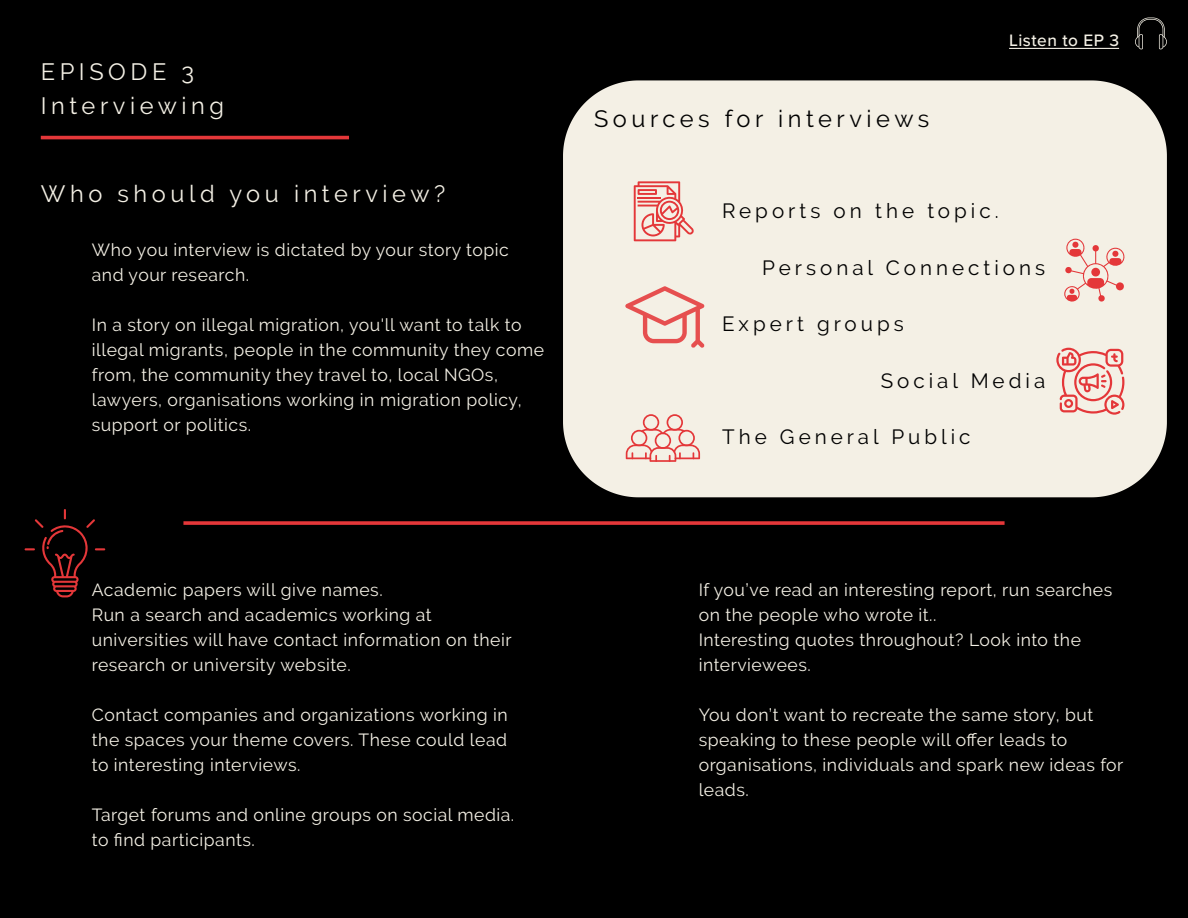
<style>
.page{position:relative;width:1188px;height:918px;background:#000}
.page>*{position:absolute;margin:0;border:0;box-sizing:border-box;transform-origin:0 0}
.t1{font:23.55px/33.5px "Raleway";letter-spacing:.195em;color:#f4f0e5}
.t2{font:23.55px "Raleway";letter-spacing:.195em;color:#000}
.t3{font:20.55px "Raleway";letter-spacing:.195em;color:#000}
.t4{font:17.55px/25px "Raleway";letter-spacing:.03em;color:#f4f0e5}
.t5{font:500 17.25px "Proxima Nova";letter-spacing:.03em;color:#f4f0e5}
</style>
<div class="page">
<hr style="left:41px;top:136px;width:308px;height:3px;background:#e43739">
<div style="left:563px;top:80px;width:604px;height:417px;background:#f4f0e5"></div>
<svg style="left:634px;top:181px;width:60px;height:60px;background:#eeb1ab"></svg>
<hr style="left:638px;top:197px;width:23px;height:2px;background:#e43739">
<svg style="left:1063px;top:239px;width:65px;height:63px;background:#f0c6be"></svg>
<svg style="left:625px;top:286px;width:80px;height:62px;background:#f0c7be"></svg>
<svg style="left:1056px;top:348px;width:68px;height:67px;background:#eeb6af"></svg>
<svg style="left:626px;top:414px;width:74px;height:48px;background:#f0c7bf"></svg>
<svg style="left:25px;top:509px;width:80px;height:88px"></svg>
<svg style="left:183px;top:521px;width:822px;height:4px;background:#cd3133"></svg>
<hr style="left:1009px;top:48px;width:110px;height:1px;background:#f4f0e5">
<svg style="left:1135px;top:18px;width:32px;height:31px"></svg>
<h1 class="t1" style="left:41px;top:55px;width:185px">EPISODE 3<br>Interviewing</h1>
<h1 class="t1" style="left:41px;top:176px;width:406px">Who should you interview?</h1>
<p class="t4" style="left:92px;top:238px;width:418px">Who you interview is dictated by your story topic and your research.</p>
<p class="t4" style="left:92px;top:313px;width:454px">In a story on illegal migration, you'll want to talk to illegal migrants, people in the community they come from, the community they travel to, local NGOs, lawyers, organisations working in migration policy, support or politics.</p>
<h1 class="t2" style="left:594px;top:105px;width:337px">Sources for interviews</h1>
<p class="t5" style="left:1009px;top:27px;width:111px">Listen to EP 3</p>
<p class="t3" style="left:722px;top:199px;width:278px">Reports on the topic.</p>
<p class="t3" style="left:762px;top:255px;width:284px">Personal Connections</p>
<p class="t3" style="left:722px;top:312px;width:183px">Expert groups</p>
<p class="t3" style="left:881px;top:368px;width:166px">Social Media</p>
<p class="t3" style="left:722px;top:425px;width:250px">The General Public</p>
<p class="t4" style="left:92px;top:577px;width:421px">Academic papers will give names.<br>Run a search and academics working at universities will have contact information on their research or university website.</p>
<p class="t4" style="left:92px;top:702px;width:417px;text-align:justify">Contact companies and organizations working in the spaces your theme covers. These could lead to interesting interviews.</p>
<p class="t4" style="left:92px;top:802px;width:424px">Target forums and online groups on social media. to find participants.</p>
<p class="t4" style="left:699px;top:577px;width:415px">If you’ve read an interesting report, run searches on the people who wrote it..<br>Interesting quotes throughout? Look into the interviewees.</p>
<p class="t4" style="left:699px;top:702px;width:426px">You don’t want to recreate the same story, but speaking to these people will offer leads to organisations, individuals and spark new ideas for leads.</p>
</div>
